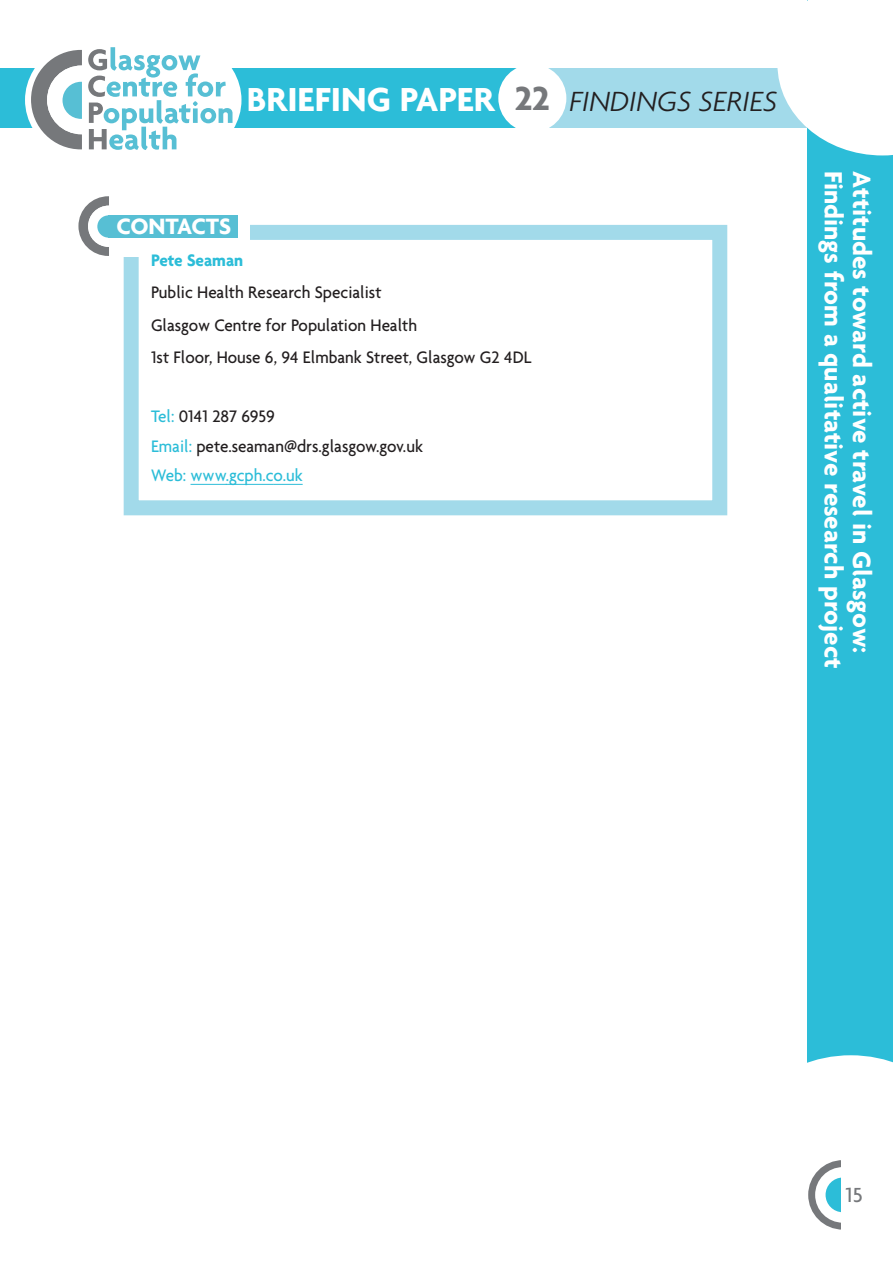
<style>
.page{position:relative;width:893px;height:1263px;background:#fff}
.page>*{position:absolute;margin:0;border:0;box-sizing:border-box;transform-origin:0 0}
.t1{font:700 36px "Agenda";color:#fff}
.t2{font:italic 300 30px "Agenda";color:#231f20}
.t3{font:700 27px "Agenda";color:#fff}
.t4{font:700 24px "Agenda";color:#fff}
.t5{font:500 22.05px "Agenda";color:#76787b}
.t6{font:500 18px/32.5px "Agenda";color:#231f20;scale:.95 1}
.t7{font:700 18px "Agenda";color:#2cbdd8;scale:.95 1}
.s1{color:#76787b}
.s2{color:#2cbdd8}
</style>
<div class="page">
<div style="left:0;top:68px;width:893px;height:60px;background:#2cbdd8"></div>
<div style="left:532px;top:68px;width:278px;height:60px;background:#a2daea"></div>
<div style="left:498px;top:64px;width:68px;height:68px;background:#fff;border-radius:50%"></div>
<div style="left:808px;top:1px;width:85px;height:1262px;background:#2cbdd8"></div>
<div style="left:25px;top:23px;width:216px;height:154px;background:#fff;border-radius:50%"></div>
<svg style="left:31px;top:50px;width:51px;height:99px"></svg>
<svg style="left:88px;top:47px;width:145px;height:103px"></svg>
<svg style="left:777px;top:0;width:116px;height:155px"></svg>
<div style="left:807px;top:1055px;width:86px;height:208px;background:#fff"></div>
<div style="left:808px;top:1160px;width:70px;height:69px;background:#76787b;border-radius:50%"></div>
<div style="left:815px;top:1167px;width:56px;height:56px;background:#fff;border-radius:50%"></div>
<div style="left:825px;top:1177px;width:35px;height:35px;background:#2cbdd8;border-radius:50%"></div>
<div style="left:841px;top:1146px;width:39px;height:91px;background:#fff"></div>
<div style="left:124px;top:225px;width:603px;height:290px;border:15px solid #a2daea"></div>
<div style="left:76px;top:196px;width:173px;height:60px;background:#fff"></div>
<svg style="left:78px;top:196px;width:31px;height:60px"></svg>
<div style="left:108px;top:215px;width:141px;height:23px;background:#57bfd4"></div>
<hr style="left:191px;top:484px;width:36px;height:1px;background:#2cbdd8">
<hr style="left:237px;top:484px;width:37px;height:1px;background:#2cbdd8">
<hr style="left:273px;top:484px;width:30px;height:1px;background:#2cbdd8">
<div style="left:238px;top:213px;width:12px;height:30px;background:#fff"></div>
<h1 class="t1" style="left:247px;top:85px;width:304px">BRIEFING PAPER <span class="s1">22</span></h1>
<h2 class="t2" style="left:570px;top:89px;width:209px">FINDINGS SERIES</h2>
<h3 class="t4" style="left:117px;top:217px;width:116px">CONTACTS</h3>
<p class="t7" style="left:151px;top:253px;width:99px">Pete Seaman</p>
<p class="t6" style="left:151px;top:278px;width:402px">Public Health Research Specialist<br>Glasgow Centre for Population Health<br>1st Floor, House 6, 94 Elmbank Street, Glasgow G2 4DL</p>
<p class="t6" style="left:151px;top:403px;width:288px;line-height:29.5px"><span class="s2">Tel:</span> 0141 287 6959<br><span class="s2">Email:</span> pete.seaman@drs.glasgow.gov.uk<br><span class="s2">Web: www.gcph.co.uk</span></p>
<h3 class="t3" style="left:844px;top:171px;width:499px;rotate:90deg">Findings from a qualitative research project</h3>
<h3 class="t3" style="left:873px;top:171px;width:484px;rotate:90deg">Attitudes toward active travel in Glasgow:</h3>
<p class="t5" style="left:846px;top:1186px;width:19px">15</p>
</div>
